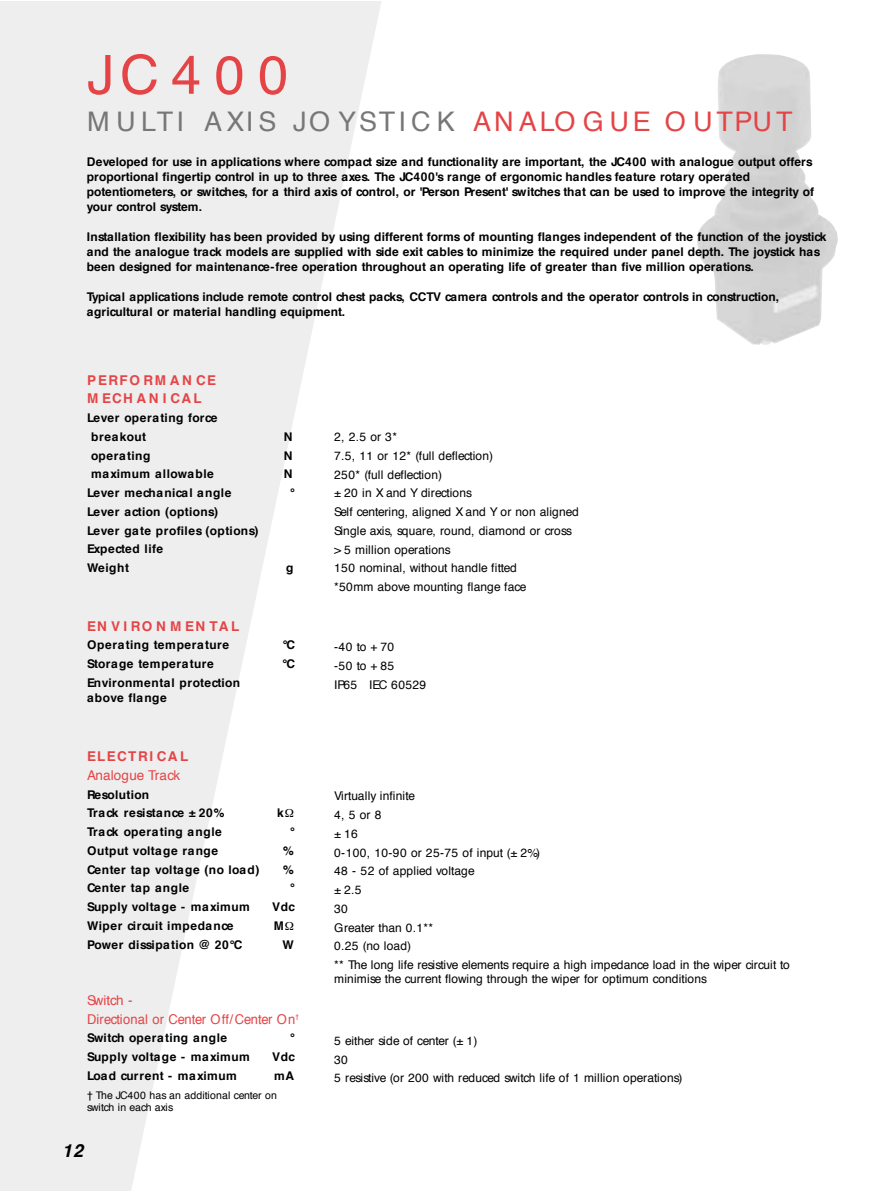
<style>
.page{position:relative;width:893px;height:1191px;background:#fff}
.page>*{position:absolute;margin:0;border:0;box-sizing:border-box;transform-origin:0 0}
.t1{font:54px "Helvetica";letter-spacing:.235em;color:#e54447}
.t2{font:27px "Helvetica";letter-spacing:.115em;color:#777}
.t3{font:italic 700 18px "Helvetica";color:#000}
.t4{font:13.5px/18.8px "Helvetica";color:#e54447}
.t5{font:700 13.5px/18.8px "Helvetica";letter-spacing:.12em;color:#e54447}
.t6{font:700 13.5px "Helvetica";letter-spacing:.25em;color:#e54447}
.t7{font:700 13.5px "Helvetica";letter-spacing:.1em;color:#e54447}
.t8{font:700 12px/15px "Helvetica";letter-spacing:.01em;color:#000}
.t9{font:12px/18.8px "Helvetica";letter-spacing:.015em;color:#000}
.t10{font:700 12px/18.8px "Helvetica";letter-spacing:.035em;color:#000}
.t11{font:700 12px/15px "Helvetica";letter-spacing:.04em;color:#000}
.t12{font:700 12px "Helvetica";letter-spacing:.045em;color:#000}
.t13{font:700 12px/18.8px "Helvetica";letter-spacing:.05em;color:#000}
.t14{font:12px/18.8px "Helvetica";letter-spacing:.035em;color:#000}
.t15{font:700 12px "Helvetica";letter-spacing:.055em;color:#000}
.t16{font:10.5px/12px "Helvetica";color:#000}
.s1{color:#e54447}
</style>
<div class="page">
<svg style="left:0;top:2px;width:381px;height:1189px;fill:#eee"></svg>
<img style="left:697px;top:54px;width:140px;height:291px">
<svg style="left:285px;top:809px;width:8px;height:8px"></svg>
<svg style="left:285px;top:922px;width:8px;height:8px"></svg>
<h1 class="t1" style="left:87px;top:52px;width:202px">JC400</h1>
<h2 class="t2" style="left:87px;top:110px;width:706px">MULTI AXIS JO YSTICK <span class="s1">ANALO GUE O UTPUT</span></h2>
<p class="t8" style="left:87px;top:156px;width:728px">Developed for use in applications where compact size and functionality are important, the JC400 with analogue output offers proportional fingertip control in up to three axes. The JC400's range of ergonomic handles feature rotary operated potentiometers, or switches, for a third axis of control, or 'Person Present' switches that can be used to improve the integrity of your control system.</p>
<p class="t8" style="left:87px;top:231px;width:741px">Installation flexibility has been provided by using different forms of mounting flanges independent of the function of the joystick and the analogue track models are supplied with side exit cables to minimize the required under panel depth. The joystick has been designed for maintenance-free operation throughout an operating life of greater than five million operations.</p>
<p class="t8" style="left:87px;top:291px;width:694px">Typical applications include remote control chest packs, CCTV camera controls and the operator controls in construction, agricultural or material handling equipment.</p>
<p class="t5" style="left:87px;top:372px;width:130px">PERFO RM AN CE<br>MECHAN ICAL</p>
<p class="t13" style="left:91px;top:410px;width:128px;text-indent:-4px">Lever operating force breakout</p>
<p class="t8" style="left:284px;top:430px;width:10px">N</p>
<p class="t12" style="left:91px;top:450px;width:61px">operating</p>
<p class="t8" style="left:284px;top:449px;width:10px">N</p>
<p class="t10" style="left:91px;top:466px;width:124px">maximum allowable</p>
<p class="t8" style="left:284px;top:468px;width:10px">N</p>
<p class="t11" style="left:87px;top:486px;width:146px">Lever mechanical angle</p>
<p class="t8" style="left:290px;top:486px;width:6px">°</p>
<p class="t10" style="left:87px;top:503px;width:173px">Lever action (options)<br>Lever gate profiles (options)<br>Expected life<br>Weight</p>
<p class="t8" style="left:286px;top:561px;width:9px">g</p>
<p class="t6" style="left:87px;top:620px;width:154px">ENVIRONMENTAL</p>
<p class="t15" style="left:87px;top:640px;width:143px">Operating temperature</p>
<p class="t8" style="left:283px;top:639px;width:14px">°C</p>
<p class="t13" style="left:87px;top:656px;width:128px">Storage temperature</p>
<p class="t8" style="left:283px;top:657px;width:14px">°C</p>
<p class="t11" style="left:87px;top:676px;width:154px">Environmental protection above flange</p>
<p class="t7" style="left:87px;top:751px;width:103px">ELECTRI CAL</p>
<p class="t4" style="left:87px;top:767px;width:95px">Analogue Track</p>
<p class="t8" style="left:87px;top:786px;width:139px;line-height:18.8px">Resolution<br>Track resistance ± 20%</p>
<p class="t8" style="left:277px;top:807px;width:8px">k</p>
<p class="t12" style="left:87px;top:827px;width:136px">Track operating angle</p>
<p class="t8" style="left:290px;top:825px;width:6px">°</p>
<p class="t11" style="left:87px;top:844px;width:133px">Output voltage range</p>
<p class="t8" style="left:283px;top:844px;width:12px">%</p>
<p class="t10" style="left:87px;top:861px;width:174px">Center tap voltage (no load)</p>
<p class="t8" style="left:283px;top:863px;width:12px">%</p>
<p class="t11" style="left:87px;top:882px;width:104px">Center tap angle</p>
<p class="t8" style="left:290px;top:882px;width:6px">°</p>
<p class="t10" style="left:87px;top:899px;width:164px">Supply voltage - maximum</p>
<p class="t8" style="left:272px;top:900px;width:25px">Vdc</p>
<p class="t12" style="left:87px;top:921px;width:148px">Wiper circuit impedance</p>
<p class="t8" style="left:274px;top:919px;width:11px">M</p>
<p class="t10" style="left:87px;top:936px;width:157px">Power dissipation @ 20°C</p>
<p class="t8" style="left:282px;top:938px;width:13px">W</p>
<p class="t4" style="left:87px;top:992px;width:213px">Switch -<br>Directional or Center Off/Center On<sup>†</sup></p>
<p class="t10" style="left:87px;top:1030px;width:142px">Switch operating angle</p>
<p class="t8" style="left:290px;top:1032px;width:6px">°</p>
<p class="t10" style="left:87px;top:1049px;width:164px">Supply voltage - maximum</p>
<p class="t8" style="left:272px;top:1050px;width:25px">Vdc</p>
<p class="t11" style="left:87px;top:1069px;width:151px">Load current - maximum</p>
<p class="t8" style="left:274px;top:1069px;width:22px">mA</p>
<p class="t16" style="left:87px;top:1090px;width:191px">† The JC400 has an additional center on switch in each axis</p>
<h3 class="t3" style="left:62px;top:1143px;width:22px">12</h3>
<p class="t9" style="left:334px;top:428px;width:246px">2, 2.5 or 3*<br>7.5, 11 or 12* (full deflection)<br>250* (full deflection)<br>± 20 in X and Y directions<br>Self centering, aligned X and Y or non aligned<br>Single axis, square, round, diamond or cross &gt; 5 million operations<br>150 nominal, without handle fitted<br>*50mm above mounting flange face</p>
<p class="t14" style="left:334px;top:638px;width:94px">-40 to + 70<br>-50 to + 85<br>IP65 IEC 60529</p>
<p class="t9" style="left:334px;top:788px;width:457px">Virtually infinite<br>4, 5 or 8<br>± 16<br>0-100, 10-90 or 25-75 of input (± 2%)<br>48 - 52 of applied voltage<br>± 2.5<br>30<br>Greater than 0.1**<br>0.25 (no load)<br>** The long life resistive elements require a high impedance load in the wiper circuit to</p>
<p class="t9" style="left:334px;top:970px;width:374px">minimise the current flowing through the wiper for optimum conditions</p>
<p class="t9" style="left:334px;top:1032px;width:350px">5 either side of center (± 1)<br>30<br>5 resistive (or 200 with reduced switch life of 1 million operations)</p>
</div>
